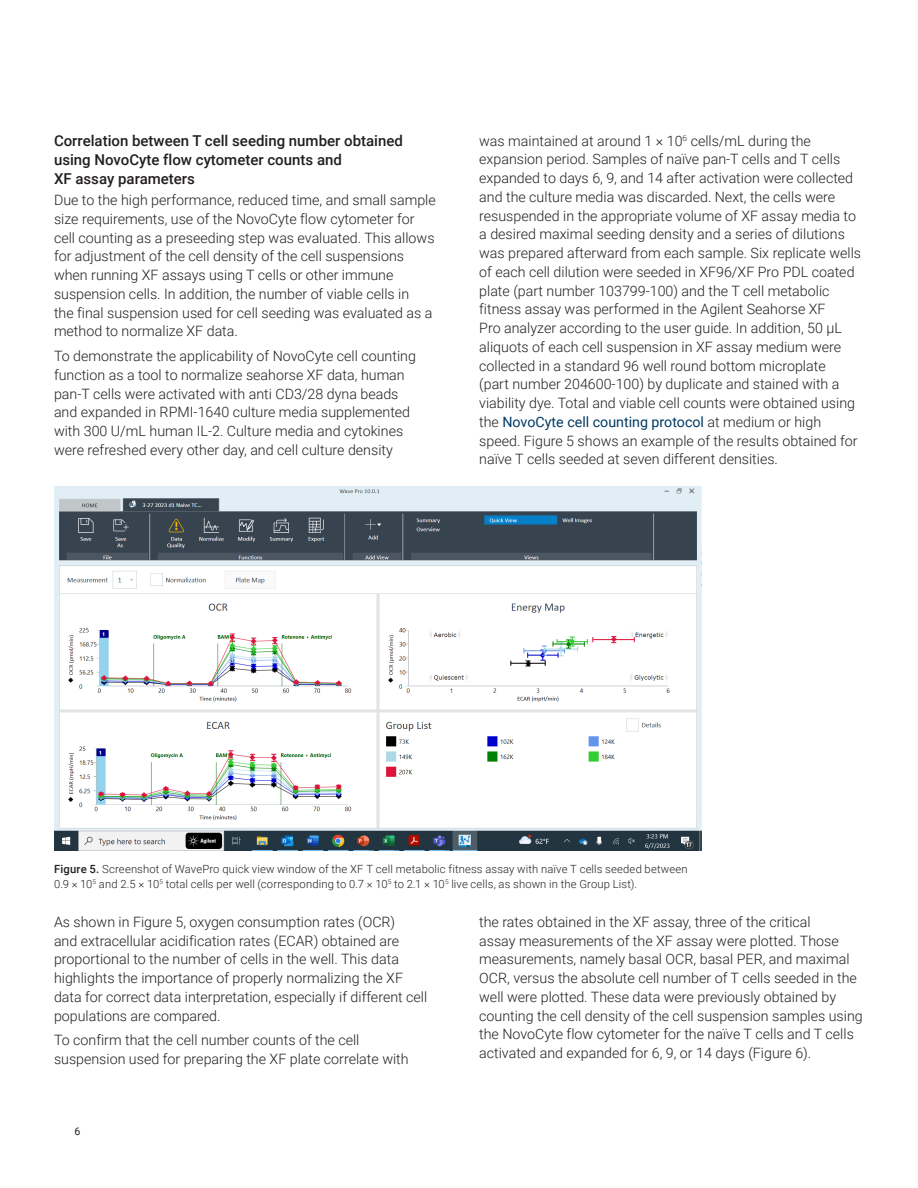
<style>
.page{position:relative;width:918px;height:1188px;background:#fff}
.page>*{position:absolute;margin:0;border:0;box-sizing:border-box;transform-origin:0 0}
.Header_2{font:500 15px/18.8px "Roboto";color:#231f20}
.Text{font:300 14.25px/18.8px "Roboto";color:#231f20}
.t1{font:300 11.25px/15px "Roboto";letter-spacing:.015em;color:#231f20}
.t2{font:10.5px "Roboto";color:#231f20}
.s1{font-weight:400;color:#003a63}
.s2{font-weight:500}
</style>
<div class="page">
<img style="left:54px;top:486px;width:648px;height:365px">
<p class="Header_2" style="left:54px;top:131px;width:350px">Correlation between T cell seeding number obtained using NovoCyte flow cytometer counts and<br>XF assay parameters</p>
<p class="Text" style="left:54px;top:190px;width:383px">Due to the high performance, reduced time, and small sample size requirements, use of the NovoCyte flow cytometer for cell counting as a preseeding step was evaluated. This allows for adjustment of the cell density of the cell suspensions when running XF assays using T cells or other immune suspension cells. In addition, the number of viable cells in<br>the final suspension used for cell seeding was evaluated as a method to normalize XF data.</p>
<p class="Text" style="left:54px;top:346px;width:363px">To demonstrate the applicability of NovoCyte cell counting function as a tool to normalize seahorse XF data, human pan-T cells were activated with anti CD3/28 dyna beads and expanded in RPMI-1640 culture media supplemented with 300 U/mL human IL-2. Culture media and cytokines were refreshed every other day, and cell culture density</p>
<p class="Text" style="left:479px;top:131px;width:383px">was maintained at around 1 × 10<sup>6</sup> cells/mL during the expansion period. Samples of naïve pan-T cells and T cells expanded to days 6, 9, and 14 after activation were collected and the culture media was discarded. Next, the cells were resuspended in the appropriate volume of XF assay media to a desired maximal seeding density and a series of dilutions was prepared afterward from each sample. Six replicate wells of each cell dilution were seeded in XF96/XF Pro PDL coated plate (part number 103799-100) and the T cell metabolic fitness assay was performed in the Agilent Seahorse XF<br>Pro analyzer according to the user guide. In addition, 50 µL aliquots of each cell suspension in XF assay medium were collected in a standard 96 well round bottom microplate<br>(part number 204600-100) by duplicate and stained with a viability dye. Total and viable cell counts were obtained using the <span class="s1">NovoCyte cell counting protocol</span> at medium or high speed. Figure 5 shows an example of the results obtained for naïve T cells seeded at seven different densities.</p>
<p class="t1" style="left:54px;top:861px;width:635px"><span class="s2">Figure 5.</span> Screenshot of WavePro quick view window of the XF T cell metabolic fitness assay with naïve T cells seeded between<br>0.9 × 10<sup>5</sup> and 2.5 × 10<sup>5</sup> total cells per well (corresponding to 0.7 × 10<sup>5</sup> to 2.1 × 10<sup>5</sup> live cells, as shown in the Group List).</p>
<p class="Text" style="left:54px;top:912px;width:375px">As shown in Figure 5, oxygen consumption rates (OCR)<br>and extracellular acidification rates (ECAR) obtained are proportional to the number of cells in the well. This data highlights the importance of properly normalizing the XF data for correct data interpretation, especially if different cell populations are compared.</p>
<p class="Text" style="left:54px;top:1030px;width:356px">To confirm that the cell number counts of the cell suspension used for preparing the XF plate correlate with</p>
<p class="t2" style="left:75px;top:1124px;width:7px">6</p>
<p class="Text" style="left:479px;top:912px;width:385px">the rates obtained in the XF assay, three of the critical<br>assay measurements of the XF assay were plotted. Those measurements, namely basal OCR, basal PER, and maximal OCR, versus the absolute cell number of T cells seeded in the well were plotted. These data were previously obtained by counting the cell density of the cell suspension samples using the NovoCyte flow cytometer for the naïve T cells and T cells activated and expanded for 6, 9, or 14 days (Figure 6).</p>
</div>
